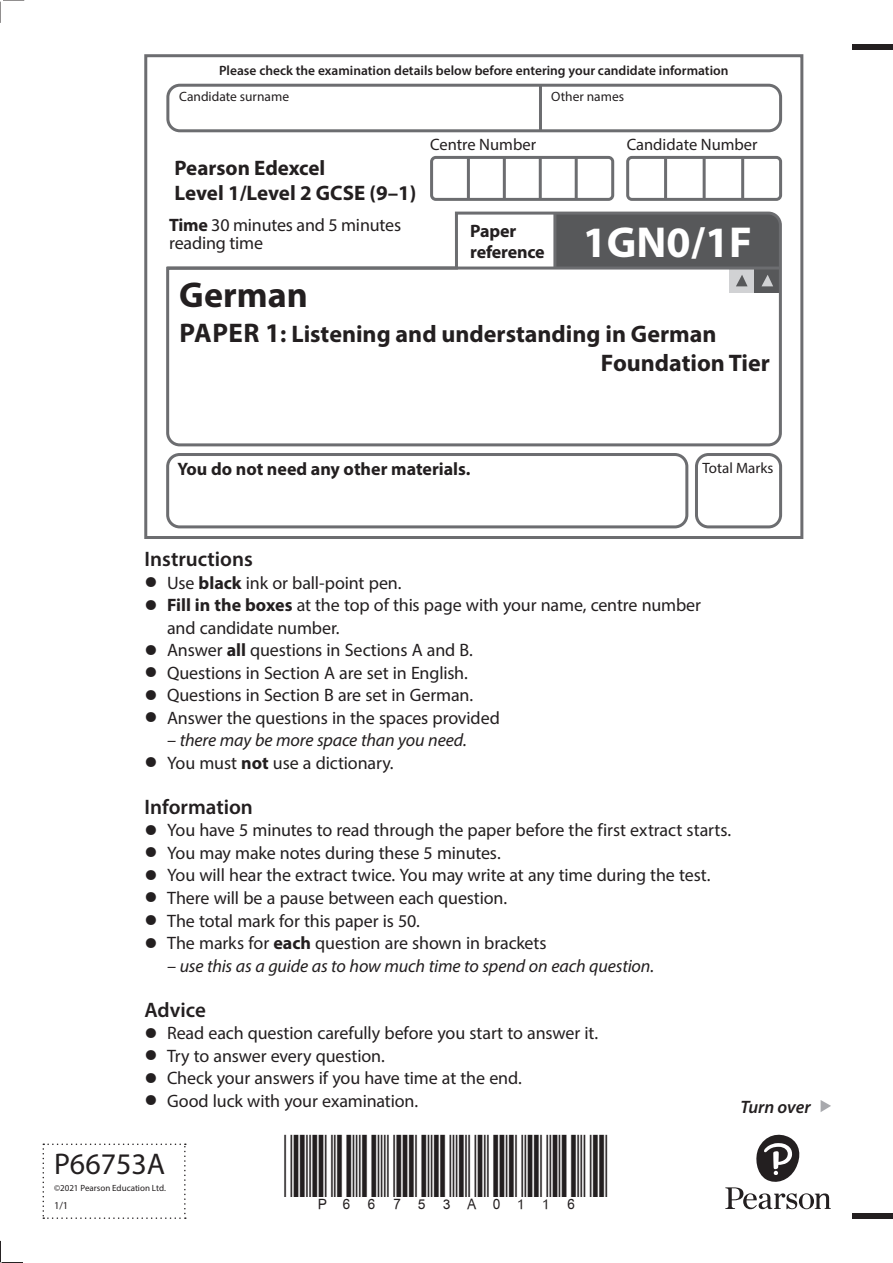
<style>
.page{position:relative;width:893px;height:1263px;background:#fff}
.page>*{position:absolute;margin:0;border:0;box-sizing:border-box;transform-origin:0 0}
.t1{font:700 43.5px "Myriad Pro";color:#fff}
.t2{font:700 36px "Myriad Pro";color:#231f20}
.t3{font:30px "Myriad Pro";color:#231f20}
.t4{font:700 24px/28.5px "Myriad Pro";color:#231f20}
.t5{font:700 21px/25.2px "Myriad Pro";color:#231f20}
.t6{font:600 21px "Myriad Pro";color:#231f20}
.t7{font:18px/22.5px "Myriad Pro";letter-spacing:-.01em;color:#231f20}
.t8{font:italic 18px "Myriad Pro";letter-spacing:-.01em;color:#231f20}
.t9{font:700 18px/21px "Myriad Pro";color:#231f20}
.t10{font:italic 600 18px "Myriad Pro";letter-spacing:-.005em;color:#231f20}
.t11{font:16.5px "Myriad Pro";color:#231f20}
.t12{font:15px "Myriad Pro";color:#231f20}
.t13{font:600 13.5px "Myriad Pro";color:#231f20}
.t14{font:13.5px "Myriad Pro";color:#231f20}
.t15{font:10.5px "Myriad Pro";color:#231f20}
.t16{font:9px "Myriad Pro";color:#231f20}
.s1{font-weight:700}
.s2{font-size:27px}
.s3{font-weight:600;font-size:42px}
</style>
<div class="page">
<svg style="left:43px;top:1143px;width:143px;height:76px"></svg>
<div style="left:166px;top:453px;width:522px;height:75px;border:3px solid #6c6d70;border-radius:12px"></div>
<div style="left:853px;top:44px;width:40px;height:5px;background:#231f20"></div>
<div style="left:853px;top:1214px;width:40px;height:5px;background:#231f20"></div>
<svg style="left:821px;top:1100px;width:10px;height:12px"></svg>
<svg style="left:725px;top:1135px;width:106px;height:74px"></svg>
<div style="left:144px;top:54px;width:659px;height:485px;border:3px solid #6c6d70"></div>
<div style="left:166px;top:84px;width:616px;height:48px;border:3px solid #6c6d70;border-radius:12px"></div>
<hr style="left:539px;top:85px;width:3px;height:46px;background:#6c6d70">
<div style="left:430px;top:156px;width:184px;height:45px;border:3px solid #6c6d70;border-radius:4px"></div>
<hr style="left:503px;top:158px;width:3px;height:41px;background:#6c6d70">
<hr style="left:539px;top:158px;width:3px;height:41px;background:#6c6d70">
<hr style="left:575px;top:158px;width:3px;height:41px;background:#6c6d70">
<hr style="left:467px;top:158px;width:3px;height:41px;background:#6c6d70">
<div style="left:626px;top:156px;width:156px;height:45px;border:3px solid #6c6d70;border-radius:4px"></div>
<hr style="left:703px;top:158px;width:3px;height:41px;background:#6c6d70">
<hr style="left:664px;top:158px;width:3px;height:41px;background:#6c6d70">
<hr style="left:741px;top:158px;width:3px;height:41px;background:#6c6d70">
<div style="left:695px;top:453px;width:87px;height:75px;border:3px solid #6c6d70;border-radius:12px"></div>
<svg style="left:166px;top:211px;width:616px;height:236px"></svg>
<hr style="left:167px;top:267px;width:613px;height:3px;background:#6c6d70">
<svg style="left:0;top:0;width:24px;height:23px"></svg>
<svg style="left:0;top:1241px;width:23px;height:22px"></svg>
<p class="t13" style="left:219px;top:62px;width:511px">Please check the examination details below before entering your candidate information</p>
<p class="t14" style="left:179px;top:89px;width:111px">Candidate surname</p>
<p class="t14" style="left:551px;top:89px;width:74px">Other names</p>
<p class="t5" style="left:175px;top:154px;width:243px">Pearson Edexcel<br>Level 1/Level 2 GCSE (9–1)</p>
<p class="t7" style="left:169px;top:216px;width:234px;line-height:18px"><span class="s1">Time</span> 30 minutes and 5 minutes reading time</p>
<p class="t11" style="left:430px;top:134px;width:107px">Centre Number</p>
<p class="t11" style="left:627px;top:134px;width:132px">Candidate Number</p>
<p class="t9" style="left:470px;top:220px;width:76px">Paper reference</p>
<h1 class="t1" style="left:583px;top:214px;width:171px">1GN0/1F</h1>
<h2 class="t2" style="left:179px;top:272px;width:130px">German</h2>
<h3 class="t4" style="left:601px;top:319px;width:170px;text-indent:-421px"><span class="s2">PAPER 1</span>: Listening and understanding in German<br>Foundation Tier</h3>
<p class="t9" style="left:178px;top:457px;width:294px">You do not need any other materials.</p>
<p class="t12" style="left:703px;top:459px;width:72px">Total Marks</p>
<p class="t6" style="left:145px;top:546px;width:110px">Instructions</p>
<p class="t7" style="left:145px;top:571px;width:258px"><span class="s3">•</span> Use <span class="s1">black</span> ink or ball-point pen.</p>
<p class="t7" style="left:167px;top:594px;width:535px;text-indent:-23px"><span class="s3">•</span> <span class="s1">Fill in the boxes</span> at the top of this page with your name, centre number and candidate number.</p>
<p class="t7" style="left:145px;top:639px;width:330px"><span class="s3">•</span> Answer <span class="s1">all</span> questions in Sections A and B.</p>
<p class="t7" style="left:145px;top:661px;width:325px"><span class="s3">•</span> Questions in Section A are set in English.</p>
<p class="t7" style="left:145px;top:684px;width:330px"><span class="s3">•</span> Questions in Section B are set in German.</p>
<p class="t7" style="left:145px;top:706px;width:357px"><span class="s3">•</span> Answer the questions in the spaces provided</p>
<p class="t8" style="left:167px;top:729px;width:301px">– there may be more space than you need.</p>
<p class="t7" style="left:145px;top:751px;width:251px"><span class="s3">•</span> You must <span class="s1">not</span> use a dictionary.</p>
<p class="t6" style="left:145px;top:793px;width:110px">Information</p>
<p class="t7" style="left:145px;top:819px;width:588px"><span class="s3">•</span> You have 5 minutes to read through the paper before the first extract starts.</p>
<p class="t7" style="left:145px;top:841px;width:358px"><span class="s3">•</span> You may make notes during these 5 minutes.</p>
<p class="t7" style="left:145px;top:864px;width:567px"><span class="s3">•</span> You will hear the extract twice. You may write at any time during the test.</p>
<p class="t7" style="left:145px;top:886px;width:364px"><span class="s3">•</span> There will be a pause between each question.</p>
<p class="t7" style="left:145px;top:909px;width:277px"><span class="s3">•</span> The total mark for this paper is 50.</p>
<p class="t7" style="left:145px;top:931px;width:404px"><span class="s3">•</span> The marks for <span class="s1">each</span> question are shown in brackets</p>
<p class="t8" style="left:167px;top:954px;width:489px">– use this as a guide as to how much time to spend on each question.</p>
<p class="t6" style="left:145px;top:996px;width:63px">Advice</p>
<p class="t7" style="left:145px;top:1021px;width:455px"><span class="s3">•</span> Read each question carefully before you start to answer it.</p>
<p class="t7" style="left:145px;top:1044px;width:242px"><span class="s3">•</span> Try to answer every question.</p>
<p class="t7" style="left:145px;top:1066px;width:379px"><span class="s3">•</span> Check your answers if you have time at the end.</p>
<p class="t7" style="left:145px;top:1089px;width:275px"><span class="s3">•</span> Good luck with your examination.</p>
<p class="t10" style="left:740px;top:1095px;width:72px">Turn over</p>
<h3 class="t3" style="left:54px;top:1146px;width:113px">P66753A</h3>
<p class="t16" style="left:54px;top:1182px;width:113px">©2021 Pearson Education Ltd.</p>
<p class="t15" style="left:54px;top:1199px;width:16px">1/1</p>
</div>
